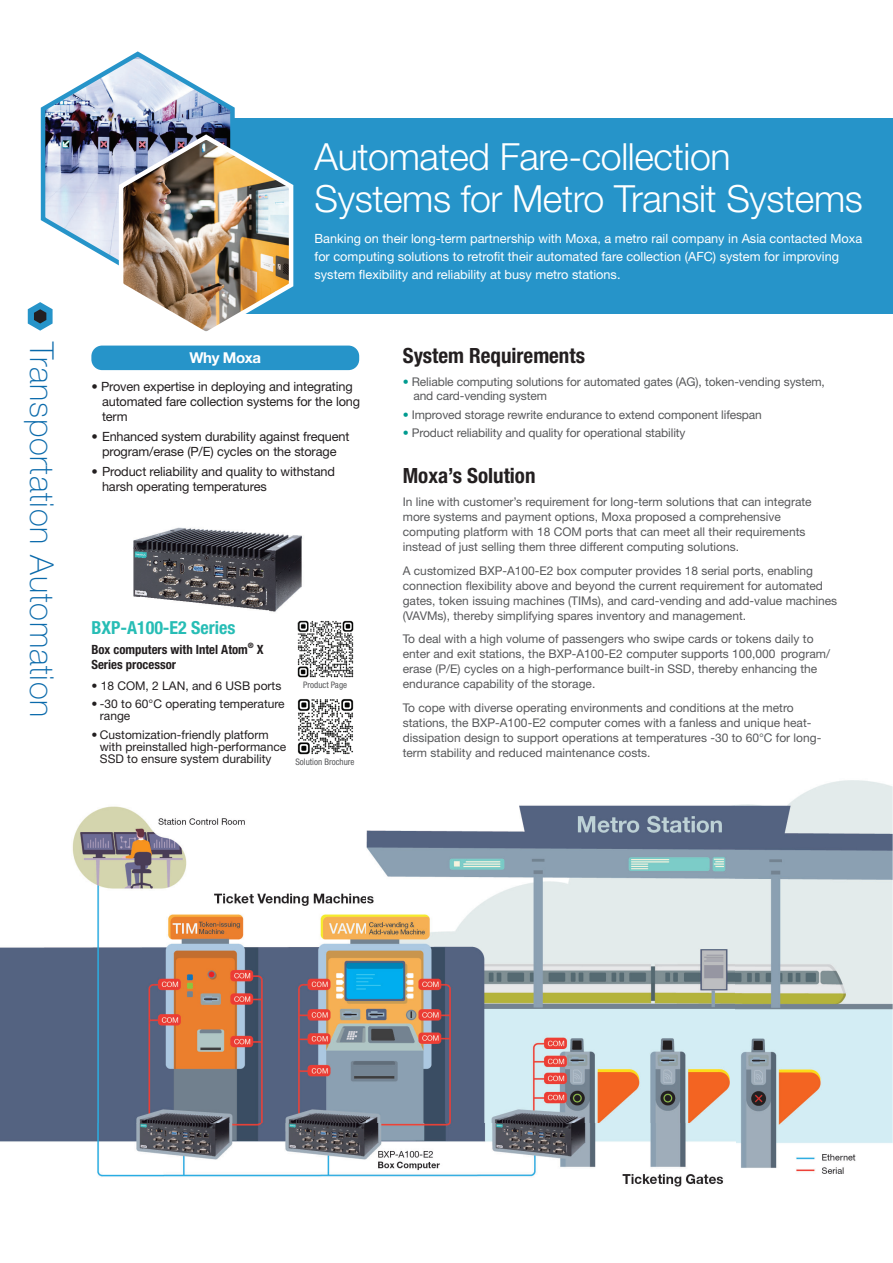
<style>
.page{position:relative;width:893px;height:1263px;background:#fff}
.page>*{position:absolute;margin:0;border:0;box-sizing:border-box;transform-origin:0 0}
.t1{font:300 37.5px/42px "Helvetica Neue LT Std";letter-spacing:-.01em;color:#fff}
.t2{font:100 33px "Helvetica Neue LT Std";letter-spacing:.025em;color:#0a6aab}
.t3{font:700 condensed 21px "Helvetica Neue LT Std";color:#231f20}
.t4{font:700 condensed 18px "Helvetica Neue LT Std";color:#27bdb5}
.t5{font:700 15px "Helvetica Neue LT Std";letter-spacing:-.025em;color:#fff}
.t6{font:12.75px/15.3px "Helvetica Neue LT Std";letter-spacing:-.01em;color:#231f20}
.t7{font:12.75px/18px "Helvetica Neue LT Std";color:#fff}
.t8{font:700 condensed 12.75px "Helvetica Neue LT Std";color:#231f20}
.t9{font:12px/15px "Helvetica Neue LT Std";color:#57585a}
.t10{font:12px/12px "Helvetica Neue LT Std";color:#231f20}
.t11{font:condensed 9px "Helvetica Neue LT Std";color:#57585a}
.t12{font:700 condensed 7.5px "Helvetica Neue LT Std";color:#231f20}
.s1{color:#009b90}
</style>
<div class="page">
<div style="left:206px;top:118px;width:687px;height:195px;background:#2694c9"></div>
<img style="left:133px;top:527px;width:170px;height:85px">
<img style="left:297px;top:699px;width:57px;height:56px">
<img style="left:297px;top:620px;width:57px;height:58px">
<img style="left:297px;top:620px;width:28px;height:21px">
<img style="left:0;top:780px;width:893px;height:407px">
<div style="left:91px;top:346px;width:268px;height:24px;background:#2694c9;border-radius:11px"></div>
<img style="left:28px;top:54px;width:268px;height:278px">
<h2 class="t2" style="left:61px;top:342px;width:377px;rotate:90deg">Transportation Automation</h2>
<h1 class="t1" style="left:315px;top:136px;width:550px">Automated Fare-collection<br>Systems for Metro Transit Systems</h1>
<p class="t7" style="left:315px;top:230px;width:549px">Banking on their long-term partnership with Moxa, a metro rail company in Asia contacted Moxa for computing solutions to retrofit their automated fare collection (AFC) system for improving system flexibility and reliability at busy metro stations.</p>
<p class="t5" style="left:189px;top:349px;width:73px">Why Moxa</p>
<p class="t6" style="left:102px;top:379px;width:260px;text-indent:-11px">• Proven expertise in deploying and integrating automated fare collection systems for the long term</p>
<p class="t6" style="left:91px;top:430px;width:260px;text-align:center">• Enhanced system durability against frequent program/erase (P/E) cycles on the storage</p>
<p class="t6" style="left:102px;top:464px;width:234px;text-indent:-11px">• Product reliability and quality to withstand harsh operating temperatures</p>
<h3 class="t4" style="left:91px;top:617px;width:146px">BXP-A100-E2 Series</h3>
<p class="t8" style="left:91px;top:642px;width:158px">Box computers with Intel Atom</p>
<p class="t12" style="left:248px;top:641px;width:7px">®</p>
<p class="t8" style="left:257px;top:642px;width:8px">X</p>
<p class="t8" style="left:91px;top:657px;width:86px">Series processor</p>
<p class="t10" style="left:91px;top:681px;width:191px">• 18 COM, 2 LAN, and 6 USB ports</p>
<p class="t10" style="left:100px;top:699px;width:186px;text-indent:-9px">• -30 to 60°C operating temperature range</p>
<p class="t10" style="left:100px;top:729px;width:188px;text-indent:-9px">• Customization-friendly platform with preinstalled high-performance<br>SSD to ensure system durability</p>
<p class="t11" style="left:303px;top:681px;width:46px">Product Page</p>
<p class="t11" style="left:295px;top:759px;width:61px">Solution Brochure</p>
<h3 class="t3" style="left:403px;top:343px;width:184px">System Requirements</h3>
<p class="t9" style="left:413px;top:375px;width:413px;line-height:14.4px;text-indent:-11px"><span class="s1">•</span> Reliable computing solutions for automated gates (AG), token-vending system, and card-vending system</p>
<p class="t9" style="left:403px;top:408px;width:361px"><span class="s1">•</span> Improved storage rewrite endurance to extend component lifespan</p>
<p class="t9" style="left:403px;top:427px;width:284px"><span class="s1">•</span> Product reliability and quality for operational stability</p>
<h3 class="t3" style="left:403px;top:463px;width:134px">Moxa’s Solution</h3>
<p class="t9" style="left:403px;top:495px;width:410px">In line with customer’s requirement for long-term solutions that can integrate more systems and payment options, Moxa proposed a comprehensive computing platform with 18 COM ports that can meet all their requirements instead of just selling them three different computing solutions.</p>
<p class="t9" style="left:403px;top:564px;width:436px">A customized BXP-A100-E2 box computer provides 18 serial ports, enabling connection flexibility above and beyond the current requirement for automated gates, token issuing machines (TIMs), and card-vending and add-value machines (VAVMs), thereby simplifying spares inventory and management.</p>
<p class="t9" style="left:403px;top:632px;width:429px">To deal with a high volume of passengers who swipe cards or tokens daily to enter and exit stations, the BXP-A100-E2 computer supports 100,000 program/ erase (P/E) cycles on a high-performance built-in SSD, thereby enhancing the endurance capability of the storage.</p>
<p class="t9" style="left:403px;top:701px;width:420px">To cope with diverse operating environments and conditions at the metro stations, the BXP-A100-E2 computer comes with a fanless and unique heat&shy;dissipation design to support operations at temperatures -30 to 60°C for long&shy;term stability and reduced maintenance costs.</p>
</div>
